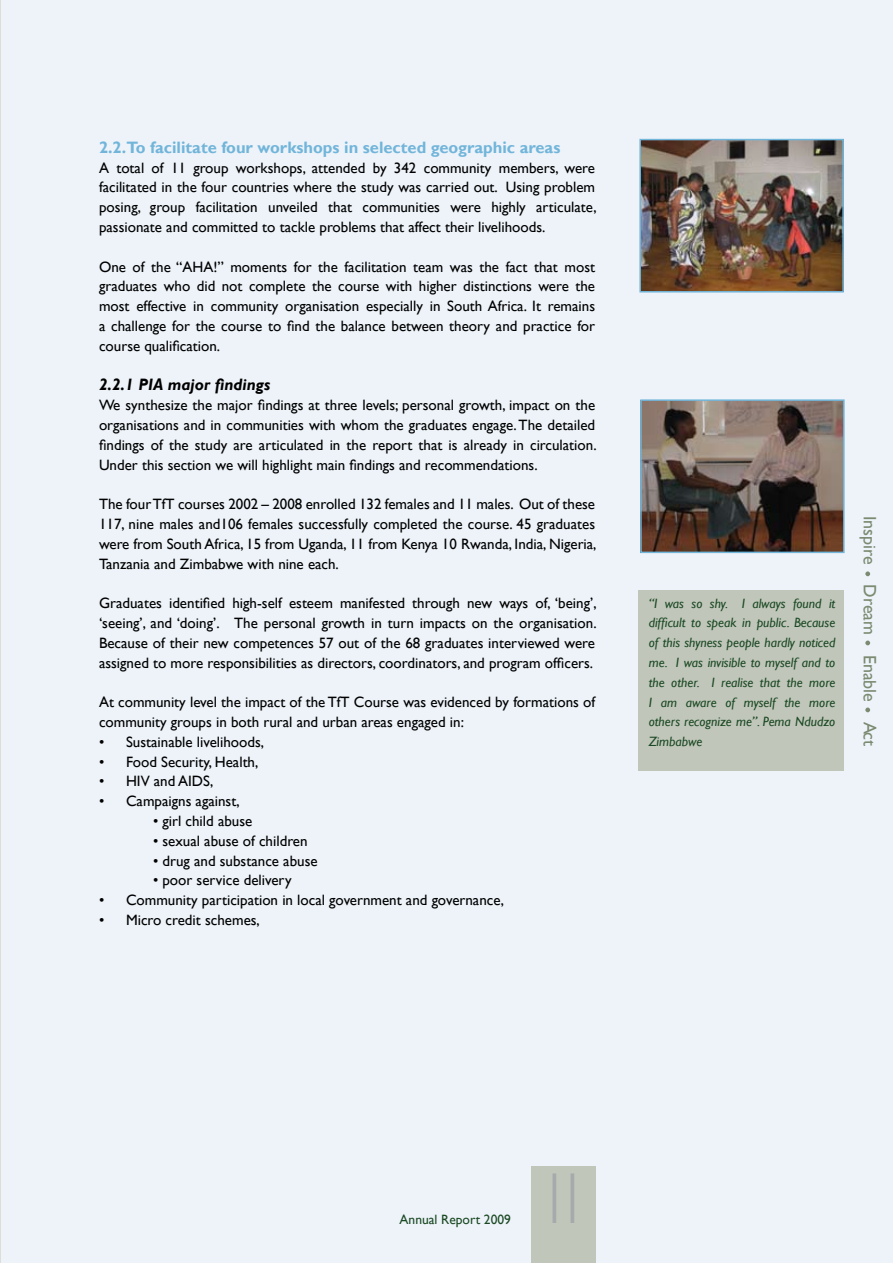
<style>
.page{position:relative;width:893px;height:1263px;background:#edf3f9}
.page>*{position:absolute;margin:0;border:0;box-sizing:border-box;transform-origin:0 0}
.t1{font:72px "Gill Sans";color:#a7a9ac;scale:.5 1}
.t2{font:18px "Gill Sans";color:#7b8a70}
.t3{font:700 16.5px "Gill Sans";color:#72b5da}
.t4{font:italic 700 16.5px "Gill Sans";color:#000}
.t5{font:15px/19.8px "Gill Sans";color:#000;text-align:justify}
.t6{font:italic 13.5px/19.8px "Gill Sans";color:#1b4923;text-align:justify}
.t7{font:13.5px "Gill Sans";color:#1b4923}
</style>
<div class="page">
<div style="left:531px;top:1166px;width:64px;height:97px;background:#c0c6ba"></div>
<svg style="left:865px;top:571px;width:5px;height:5px"></svg>
<svg style="left:865px;top:640px;width:5px;height:5px"></svg>
<svg style="left:865px;top:707px;width:5px;height:5px"></svg>
<div style="left:638px;top:590px;width:206px;height:181px;background:#c0c6ba"></div>
<img style="left:642px;top:142px;width:199px;height:147px">
<div style="left:639px;top:139px;width:205px;height:153px;border:2px solid #72b5da"></div>
<img style="left:643px;top:402px;width:199px;height:148px">
<div style="left:640px;top:399px;width:205px;height:154px;border:2px solid #72b5da"></div>
<p class="t3" style="left:99px;top:137px;width:463px">2.2.To facilitate four workshops in selected geographic areas</p>
<p class="t5" style="left:99px;top:158px;width:499px">A total of 11 group workshops, attended by 342 community members, were facilitated in the four countries where the study was carried out. Using problem posing, group facilitation unveiled that communities were highly articulate, passionate and committed to tackle problems that affect their livelihoods.</p>
<p class="t5" style="left:99px;top:257px;width:498px">One of the “AHA!” moments for the facilitation team was the fact that most graduates who did not complete the course with higher distinctions were the most effective in community organisation especially in South Africa. It remains a challenge for the course to find the balance between theory and practice for course qualification.</p>
<p class="t4" style="left:99px;top:375px;width:173px">2.2.1 PIA major findings</p>
<p class="t5" style="left:99px;top:395px;width:499px">We synthesize the major findings at three levels; personal growth, impact on the organisations and in communities with whom the graduates engage. The detailed findings of the study are articulated in the report that is already in circulation.<br>Under this section we will highlight main findings and recommendations.</p>
<p class="t5" style="left:99px;top:494px;width:499px">The four TfT courses 2002 – 2008 enrolled 132 females and 11 males. Out of these 117, nine males and106 females successfully completed the course. 45 graduates were from South Africa, 15 from Uganda, 11 from Kenya 10 Rwanda, India, Nigeria, Tanzania and Zimbabwe with nine each.</p>
<p class="t5" style="left:99px;top:593px;width:499px">Graduates identified high-self esteem manifested through new ways of, ‘being’, ‘seeing’, and ‘doing’. The personal growth in turn impacts on the organisation.<br>Because of their new competences 57 out of the 68 graduates interviewed were assigned to more responsibilities as directors, coordinators, and program officers.</p>
<p class="t5" style="left:99px;top:692px;width:498px">At community level the impact of the TfT Course was evidenced by formations of community groups in both rural and urban areas engaged in:</p>
<p class="t5" style="left:99px;top:732px;width:167px">• Sustainable livelihoods,</p>
<p class="t5" style="left:99px;top:752px;width:161px">• Food Security, Health,</p>
<p class="t5" style="left:99px;top:772px;width:116px">• HIV and AIDS,</p>
<p class="t5" style="left:99px;top:791px;width:142px">• Campaigns against,</p>
<p class="t5" style="left:153px;top:811px;width:101px">• girl child abuse</p>
<p class="t5" style="left:153px;top:831px;width:156px">• sexual abuse of children</p>
<p class="t5" style="left:153px;top:851px;width:166px">• drug and substance abuse</p>
<p class="t5" style="left:153px;top:871px;width:140px">• poor service delivery</p>
<p class="t5" style="left:99px;top:890px;width:407px">• Community participation in local government and governance,</p>
<p class="t5" style="left:99px;top:910px;width:162px">• Micro credit schemes,</p>
<p class="t6" style="left:649px;top:593px;width:188px">“I was so shy. I always found it difficult to speak in public. Because of this shyness people hardly noticed me. I was invisible to myself and to the other. I realise that the more I am aware of myself the more others recognize me”. Pema Ndudzo Zimbabwe</p>
<p class="t2" style="left:880px;top:515px;width:232px;rotate:90deg">Inspire Dream Enable Act</p>
<p class="t7" style="left:400px;top:1211px;width:113px">Annual Report 2009</p>
<h1 class="t1" style="left:546px;top:1157px;width:73px">11</h1>
</div>
